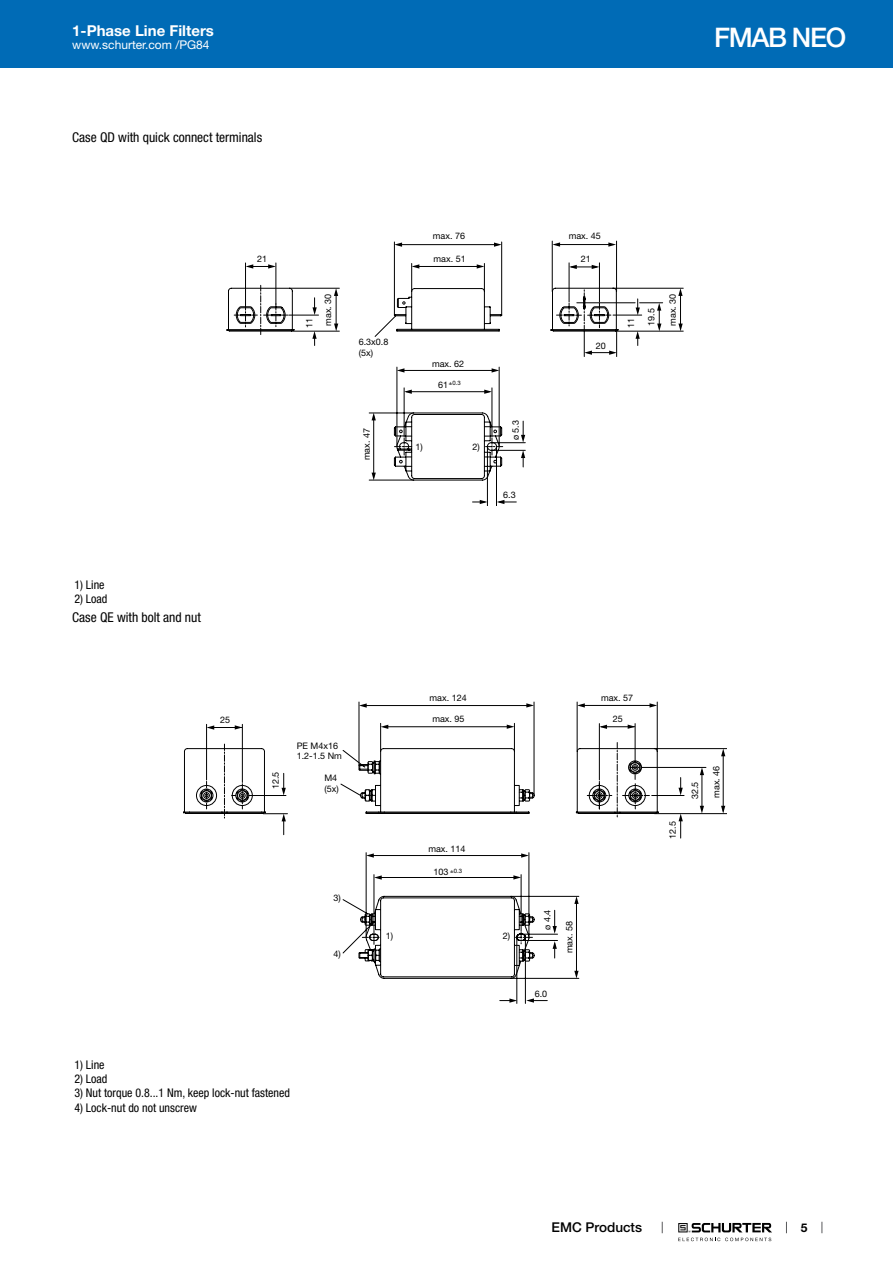
<style>
.page{position:relative;width:893px;height:1263px;background:#fff}
.page>*{position:absolute;margin:0;border:0;box-sizing:border-box;transform-origin:0 0}
.t1{font:500 27px "Helvetica Neue LT";letter-spacing:-.05em;color:#fff}
.t2{font:700 15px "Helvetica Neue LT";color:#fff}
.t3{font:condensed 13.5px "Helvetica Neue LT";color:#000}
.t4{font:500 13.5px "Helvetica Neue LT";color:#000}
.t5{font:condensed 12px "Helvetica Neue LT";color:#000}
.t6{font:12px "Helvetica Neue LT";color:#fff}
.t7{font:700 12px "Helvetica Neue LT";color:#000}
.t8{font:9px/10.8px "Helvetica Neue LT";color:#000}
.t9{font:6px "Helvetica Neue LT";color:#000}
</style>
<div class="page">
<svg style="left:678px;top:1223px;width:94px;height:18px"></svg>
<div style="left:0;top:0;width:893px;height:68px;background:#006bb6"></div>
<hr style="left:616px;top:241px;width:1px;height:51px;background:#000">
<hr style="left:552px;top:241px;width:1px;height:51px;background:#000">
<hr style="left:612px;top:288px;width:71px;height:1px;background:#000">
<hr style="left:616px;top:331px;width:67px;height:1px;background:#000">
<hr style="left:680px;top:293px;width:1px;height:34px;background:#000">
<svg style="left:369px;top:366px;width:157px;height:140px"></svg>
<svg style="left:678px;top:288px;width:5px;height:8px"></svg>
<svg style="left:678px;top:324px;width:5px;height:7px"></svg>
<svg style="left:484px;top:390px;width:8px;height:4px"></svg>
<svg style="left:404px;top:390px;width:8px;height:4px"></svg>
<svg style="left:492px;top:368px;width:7px;height:5px"></svg>
<svg style="left:397px;top:368px;width:7px;height:5px"></svg>
<svg style="left:229px;top:242px;width:434px;height:115px"></svg>
<svg style="left:521px;top:450px;width:4px;height:8px"></svg>
<svg style="left:521px;top:435px;width:4px;height:7px"></svg>
<svg style="left:372px;top:413px;width:4px;height:7px"></svg>
<svg style="left:372px;top:473px;width:4px;height:7px"></svg>
<svg style="left:480px;top:500px;width:7px;height:4px"></svg>
<svg style="left:497px;top:500px;width:7px;height:4px"></svg>
<svg style="left:202px;top:702px;width:525px;height:301px"></svg>
<svg style="left:263px;top:813px;width:24px;height:22px"></svg>
<svg style="left:282px;top:773px;width:4px;height:22px"></svg>
<svg style="left:574px;top:896px;width:5px;height:8px"></svg>
<svg style="left:574px;top:971px;width:5px;height:7px"></svg>
<svg style="left:207px;top:725px;width:7px;height:5px"></svg>
<svg style="left:235px;top:725px;width:7px;height:4px"></svg>
<svg style="left:599px;top:725px;width:8px;height:4px"></svg>
<svg style="left:628px;top:724px;width:7px;height:5px"></svg>
<svg style="left:577px;top:703px;width:8px;height:4px"></svg>
<svg style="left:649px;top:703px;width:8px;height:4px"></svg>
<svg style="left:381px;top:725px;width:7px;height:4px"></svg>
<svg style="left:507px;top:724px;width:7px;height:5px"></svg>
<svg style="left:359px;top:703px;width:8px;height:5px"></svg>
<svg style="left:526px;top:703px;width:8px;height:4px"></svg>
<svg style="left:374px;top:875px;width:8px;height:5px"></svg>
<svg style="left:513px;top:875px;width:8px;height:4px"></svg>
<svg style="left:366px;top:853px;width:8px;height:5px"></svg>
<svg style="left:521px;top:853px;width:8px;height:5px"></svg>
<svg style="left:721px;top:749px;width:4px;height:7px"></svg>
<svg style="left:721px;top:806px;width:4px;height:7px"></svg>
<svg style="left:679px;top:814px;width:4px;height:24px"></svg>
<svg style="left:678px;top:777px;width:5px;height:18px"></svg>
<svg style="left:700px;top:767px;width:4px;height:8px"></svg>
<svg style="left:700px;top:806px;width:4px;height:7px"></svg>
<svg style="left:553px;top:941px;width:4px;height:8px"></svg>
<svg style="left:553px;top:926px;width:4px;height:8px"></svg>
<svg style="left:509px;top:998px;width:8px;height:5px"></svg>
<svg style="left:526px;top:998px;width:8px;height:5px"></svg>
<h2 class="t2" style="left:72px;top:21px;width:143px">1-Phase Line Filters</h2>
<h3 class="t6" style="left:72px;top:38px;width:139px">www.schurter.com /PG84</h3>
<h3 class="t3" style="left:72px;top:130px;width:191px">Case QD with quick connect terminals</h3>
<h1 class="t1" style="left:714px;top:21px;width:134px">FMAB NEO</h1>
<p class="t8" style="left:433px;top:230px;width:34px">max. 76</p>
<p class="t8" style="left:569px;top:230px;width:34px">max. 45</p>
<p class="t8" style="left:257px;top:253px;width:12px">21</p>
<p class="t8" style="left:434px;top:253px;width:34px">max. 51</p>
<p class="t8" style="left:300px;top:328px;width:36px;line-height:18.8px;rotate:-90deg">11<br>max. 30</p>
<p class="t8" style="left:359px;top:336px;width:31px">6.3x0.8 (5x)</p>
<p class="t8" style="left:361px;top:460px;width:34px;rotate:-90deg">max. 47</p>
<p class="t8" style="left:432px;top:358px;width:34px">max. 62</p>
<p class="t9" style="left:449px;top:379px;width:13px">±0.3</p>
<p class="t8" style="left:438px;top:379px;width:12px">61</p>
<p class="t8" style="left:415px;top:441px;width:9px">1)</p>
<p class="t8" style="left:472px;top:441px;width:9px">2)</p>
<p class="t8" style="left:510px;top:440px;width:22px;rotate:-90deg">ø 5.3</p>
<p class="t8" style="left:503px;top:489px;width:14px">6.3</p>
<p class="t8" style="left:581px;top:254px;width:12px">21</p>
<p class="t8" style="left:596px;top:340px;width:12px">20</p>
<p class="t8" style="left:625px;top:328px;width:12px;rotate:-90deg">11</p>
<p class="t8" style="left:646px;top:326px;width:19px;rotate:-90deg">19.5</p>
<p class="t8" style="left:667px;top:326px;width:34px;rotate:-90deg">max. 30</p>
<h3 class="t5" style="left:74px;top:577px;width:32px">1) Line</h3>
<h3 class="t5" style="left:74px;top:592px;width:35px">2) Load</h3>
<h3 class="t3" style="left:72px;top:610px;width:130px">Case QE with bolt and nut</h3>
<p class="t8" style="left:220px;top:714px;width:12px">25</p>
<p class="t8" style="left:270px;top:789px;width:19px;rotate:-90deg">12.5</p>
<p class="t8" style="left:297px;top:740px;width:47px">PE M4x16<br>1.2-1.5 Nm</p>
<p class="t8" style="left:324px;top:773px;width:16px">M4 (5x)</p>
<p class="t8" style="left:333px;top:892px;width:9px">3)</p>
<p class="t8" style="left:333px;top:948px;width:9px">4)</p>
<h3 class="t5" style="left:74px;top:1057px;width:32px">1) Line</h3>
<h3 class="t5" style="left:74px;top:1072px;width:35px">2) Load</h3>
<h3 class="t5" style="left:74px;top:1086px;width:217px">3) Nut torque 0.8...1 Nm, keep lock-nut fastened</h3>
<h3 class="t5" style="left:74px;top:1100px;width:124px">4) Lock-nut do not unscrew</h3>
<p class="t8" style="left:430px;top:692px;width:39px">max. 124</p>
<p class="t8" style="left:432px;top:714px;width:34px">max. 95</p>
<p class="t8" style="left:601px;top:692px;width:34px">max. 57</p>
<p class="t8" style="left:613px;top:714px;width:12px">25</p>
<p class="t8" style="left:428px;top:843px;width:39px">max. 114</p>
<p class="t8" style="left:433px;top:866px;width:17px">103</p>
<p class="t9" style="left:450px;top:867px;width:13px">±0.3</p>
<p class="t8" style="left:386px;top:930px;width:9px">1)</p>
<p class="t8" style="left:503px;top:930px;width:9px">2)</p>
<p class="t8" style="left:542px;top:930px;width:22px;rotate:-90deg">ø 4.4</p>
<p class="t8" style="left:535px;top:989px;width:14px">6.0</p>
<p class="t8" style="left:564px;top:953px;width:34px;rotate:-90deg">max. 58</p>
<p class="t8" style="left:667px;top:839px;width:19px;rotate:-90deg">12.5</p>
<p class="t8" style="left:689px;top:799px;width:19px;rotate:-90deg">32.5</p>
<p class="t8" style="left:711px;top:798px;width:34px;rotate:-90deg">max. 46</p>
<h3 class="t4" style="left:552px;top:1219px;width:92px">EMC Products</h3>
<h3 class="t7" style="left:801px;top:1220px;width:8px">5</h3>
</div>
